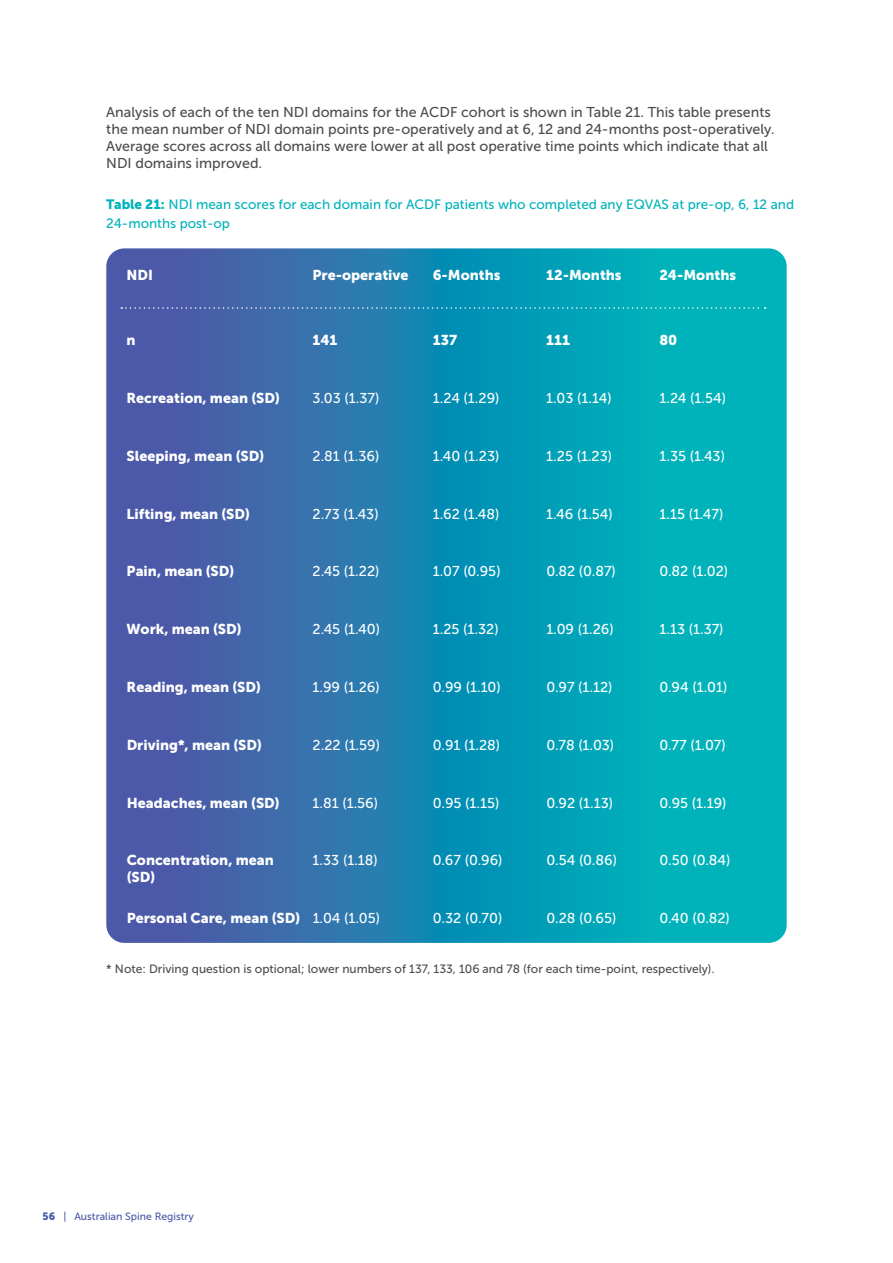
<style>
.page{position:relative;width:893px;height:1263px;background:#fff}
.page>*{position:absolute;margin:0;border:0;box-sizing:border-box;transform-origin:0 0}
.t1{font:14.25px "Museo Sans 500";color:#fff}
.t2{font:14.25px/17.1px "Museo Sans 500";color:#4d4d4f}
.t3{font:14.25px/17.1px "Museo Sans 900";color:#fff}
.t4{font:13.5px/19.5px "Museo Sans 500";color:#00b3ba}
.t5{font:12px "Museo Sans 500";color:#4d4d4f}
.t6{font:10.5px "Museo Sans 500";color:#4b59a8}
.s1{font-family:"Museo Sans 900"}
.s2{font-family:"Museo Sans 500"}
</style>
<div class="page">
<svg style="left:106px;top:248px;width:681px;height:695px;background:#1c8ab2"></svg>
<svg style="left:121px;top:307px;width:645px;height:2px"></svg>
<p class="t2" style="left:106px;top:104px;width:670px">Analysis of each of the ten NDI domains for the ACDF cohort is shown in Table 21. This table presents the mean number of NDI domain points pre-operatively and at 6, 12 and 24-months post-operatively.<br>Average scores across all domains were lower at all post operative time points which indicate that all NDI domains improved.</p>
<p class="t4" style="left:106px;top:195px;width:689px"><span class="s1">Table 21:</span> NDI mean scores for each domain for ACDF patients who completed any EQVAS at pre-op, 6, 12 and<br>24-months post-op</p>
<p class="t3" style="left:127px;top:266px;width:28px">NDI</p>
<p class="t3" style="left:312px;top:266px;width:98px">Pre-operative</p>
<p class="t3" style="left:433px;top:266px;width:69px">6-Months</p>
<p class="t3" style="left:546px;top:266px;width:77px">12-Months</p>
<p class="t3" style="left:659px;top:266px;width:78px">24-Months</p>
<p class="t3" style="left:127px;top:331px;width:11px">n</p>
<p class="t3" style="left:312px;top:331px;width:26px">141</p>
<p class="t3" style="left:433px;top:331px;width:26px">137</p>
<p class="t3" style="left:546px;top:331px;width:25px">111</p>
<p class="t3" style="left:659px;top:331px;width:19px">80</p>
<p class="t3" style="left:127px;top:389px;width:155px">Recreation, mean (SD)</p>
<p class="t1" style="left:313px;top:390px;width:68px">3.03 (1.37)</p>
<p class="t1" style="left:433px;top:390px;width:68px">1.24 (1.29)</p>
<p class="t1" style="left:546px;top:390px;width:67px">1.03 (1.14)</p>
<p class="t1" style="left:659px;top:390px;width:68px">1.24 (1.54)</p>
<p class="t3" style="left:127px;top:447px;width:139px">Sleeping, mean (SD)</p>
<p class="t1" style="left:313px;top:448px;width:68px">2.81 (1.36)</p>
<p class="t1" style="left:433px;top:448px;width:68px">1.40 (1.23)</p>
<p class="t1" style="left:546px;top:448px;width:67px">1.25 (1.23)</p>
<p class="t1" style="left:659px;top:448px;width:67px">1.35 (1.43)</p>
<p class="t3" style="left:127px;top:505px;width:125px">Lifting, mean (SD)</p>
<p class="t1" style="left:313px;top:506px;width:68px">2.73 (1.43)</p>
<p class="t1" style="left:433px;top:506px;width:68px">1.62 (1.48)</p>
<p class="t1" style="left:546px;top:506px;width:68px">1.46 (1.54)</p>
<p class="t1" style="left:659px;top:506px;width:65px">1.15 (1.47)</p>
<p class="t3" style="left:127px;top:563px;width:109px">Pain, mean (SD)</p>
<p class="t1" style="left:313px;top:564px;width:68px">2.45 (1.22)</p>
<p class="t1" style="left:433px;top:564px;width:69px">1.07 (0.95)</p>
<p class="t1" style="left:546px;top:564px;width:71px">0.82 (0.87)</p>
<p class="t1" style="left:659px;top:564px;width:70px">0.82 (1.02)</p>
<p class="t3" style="left:127px;top:620px;width:117px">Work, mean (SD)</p>
<p class="t1" style="left:313px;top:621px;width:69px">2.45 (1.40)</p>
<p class="t1" style="left:433px;top:621px;width:67px">1.25 (1.32)</p>
<p class="t1" style="left:546px;top:621px;width:69px">1.09 (1.26)</p>
<p class="t1" style="left:659px;top:621px;width:66px">1.13 (1.37)</p>
<p class="t3" style="left:127px;top:678px;width:136px">Reading, mean (SD)</p>
<p class="t1" style="left:313px;top:679px;width:69px">1.99 (1.26)</p>
<p class="t1" style="left:433px;top:679px;width:69px">0.99 (1.10)</p>
<p class="t1" style="left:546px;top:679px;width:68px">0.97 (1.12)</p>
<p class="t1" style="left:659px;top:679px;width:69px">0.94 (1.01)</p>
<p class="t3" style="left:127px;top:736px;width:137px">Driving*, mean (SD)</p>
<p class="t1" style="left:313px;top:737px;width:69px">2.22 (1.59)</p>
<p class="t1" style="left:433px;top:737px;width:69px">0.91 (1.28)</p>
<p class="t1" style="left:546px;top:737px;width:69px">0.78 (1.03)</p>
<p class="t1" style="left:659px;top:737px;width:68px">0.77 (1.07)</p>
<p class="t3" style="left:127px;top:794px;width:155px">Headaches, mean (SD)</p>
<p class="t1" style="left:313px;top:795px;width:67px">1.81 (1.56)</p>
<p class="t1" style="left:433px;top:795px;width:68px">0.95 (1.15)</p>
<p class="t1" style="left:546px;top:795px;width:68px">0.92 (1.13)</p>
<p class="t1" style="left:659px;top:795px;width:69px">0.95 (1.19)</p>
<p class="t3" style="left:127px;top:852px;width:149px">Concentration, mean (SD)</p>
<p class="t1" style="left:313px;top:853px;width:67px">1.33 (1.18)</p>
<p class="t1" style="left:433px;top:853px;width:71px">0.67 (0.96)</p>
<p class="t1" style="left:546px;top:853px;width:72px">0.54 (0.86)</p>
<p class="t1" style="left:659px;top:853px;width:72px">0.50 (0.84)</p>
<p class="t3" style="left:127px;top:909px;width:255px">Personal Care, mean (SD) <span class="s2">1.04 (1.05)</span></p>
<p class="t1" style="left:433px;top:910px;width:71px">0.32 (0.70)</p>
<p class="t1" style="left:546px;top:910px;width:71px">0.28 (0.65)</p>
<p class="t1" style="left:659px;top:910px;width:72px">0.40 (0.82)</p>
<p class="t5" style="left:106px;top:962px;width:610px">* Note: Driving question is optional; lower numbers of 137, 133, 106 and 78 (for each time-point, respectively).</p>
<p class="t6" style="left:43px;top:1211px;width:153px"><span class="s1">56</span> | Australian Spine Registry</p>
</div>
